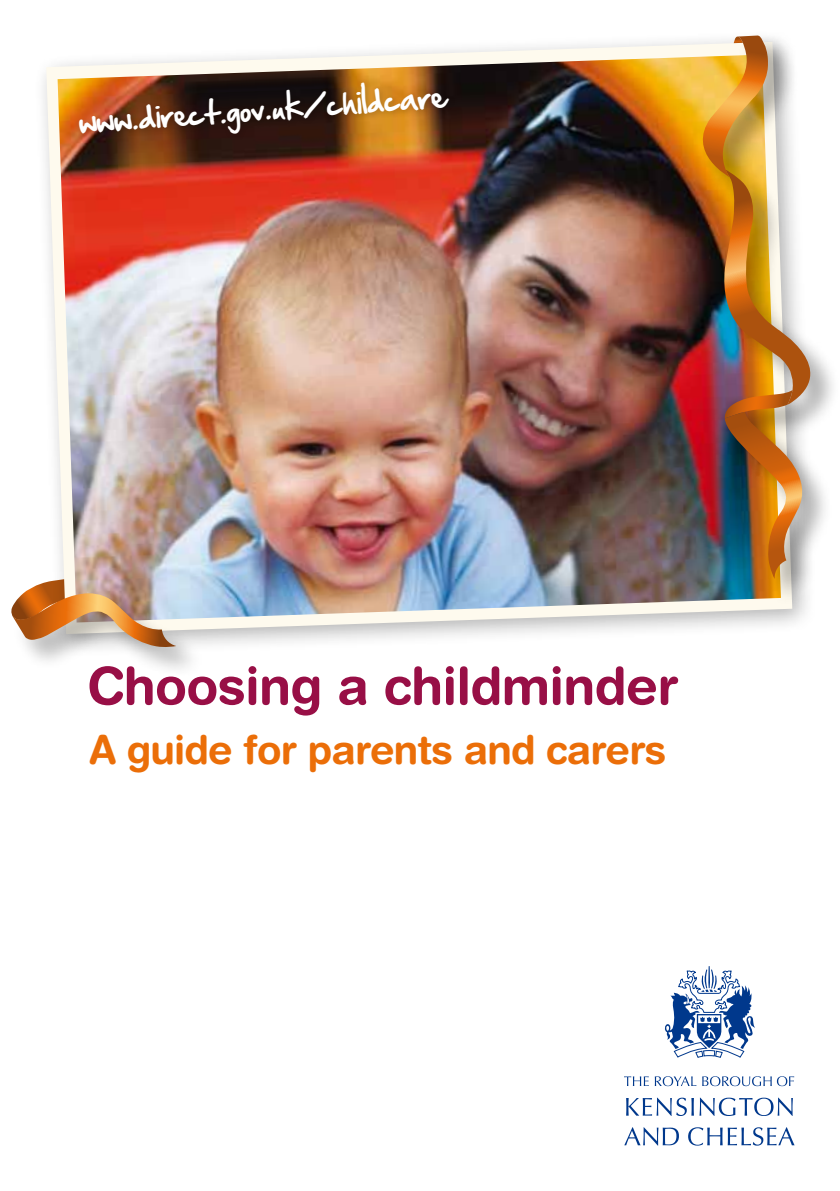
<style>
.page{position:relative;width:840px;height:1191px;background:#fff}
.page>*{position:absolute;margin:0;border:0;box-sizing:border-box;transform-origin:0 0}
.t1{font:700 52px "Helvetica Rounded";letter-spacing:-.01em;color:#980f46}
.t2{font:700 40px "Helvetica Rounded";letter-spacing:-.02em;color:#eb6e08}
.t3{font:28px "Handof Sean";color:#fff}
</style>
<div class="page">
<svg style="left:626px;top:1097px;width:67px;height:19px"></svg>
<svg style="left:699px;top:1097px;width:93px;height:19px"></svg>
<svg style="left:624px;top:1127px;width:54px;height:18px"></svg>
<svg style="left:688px;top:1127px;width:106px;height:18px"></svg>
<svg style="left:624px;top:1076px;width:24px;height:10px"></svg>
<svg style="left:654px;top:1076px;width:139px;height:10px"></svg>
<svg style="left:665px;top:966px;width:90px;height:92px"></svg>
<svg style="left:46px;top:42px;width:745px;height:592px"></svg>
<img style="left:58px;top:55px;width:722px;height:567px">
<div style="left:75px;top:77px;width:380px;height:64px;background:#000;opacity:.2"></div>
<div style="left:7px;top:588px;width:194px;height:87px;background:#000;opacity:.25"></div>
<img style="left:10px;top:575px;width:166px;height:73px">
<div style="left:697px;top:31px;width:141px;height:574px;background:#000;opacity:.3"></div>
<img style="left:685px;top:36px;width:153px;height:543px">
<p class="t3" style="left:78px;top:102px;width:368px;rotate:-4deg">www.direct.gov.uk/childcare</p>
<h1 class="t1" style="left:87px;top:654px;width:593px">Choosing a childminder</h1>
<h2 class="t2" style="left:89px;top:726px;width:578px">A guide for parents and carers</h2>
</div>
